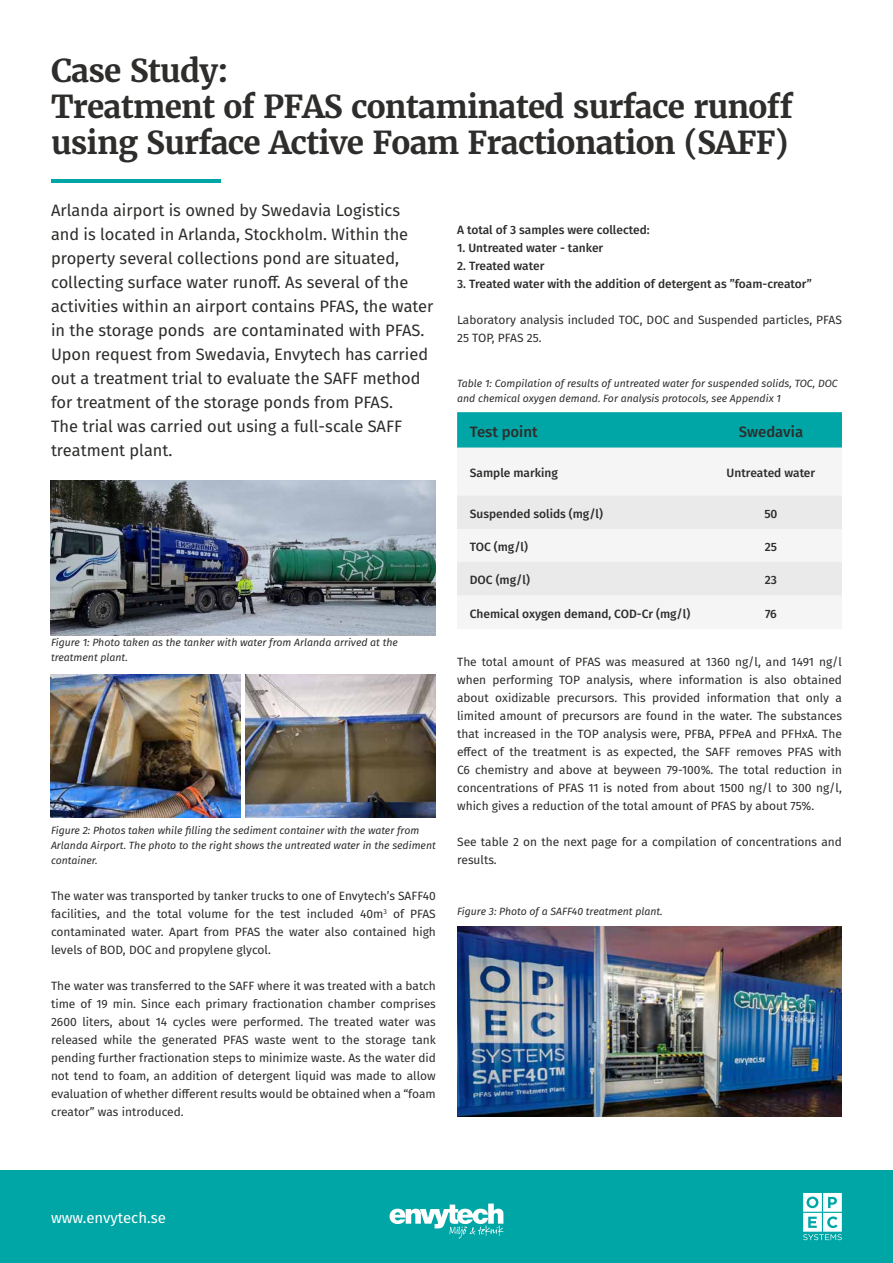
<style>
.page{position:relative;width:893px;height:1263px;background:#fff}
.page>*{position:absolute;margin:0;border:0;box-sizing:border-box;transform-origin:0 0}
.t1{font:700 31.5px/36px "Merriweather";letter-spacing:-.025em;color:#2e2d2c}
.t2{font:16.5px/24px "Fira Sans";color:#2e2d2c}
.t3{font:500 15px "Fira Sans";color:#2e2d2c}
.t4{font:15px "Fira Sans";color:#fff}
.t5{font:12px/18px "Fira Sans";color:#2e2d2c;text-align:justify}
.t6{font:500 12px "Fira Sans";color:#2e2d2c}
.t7{font:italic 10.5px/15px "Fira Sans";color:#2e2d2c}
</style>
<div class="page">
<hr style="left:51px;top:179px;width:170px;height:4px;background:#00a5a5">
<div style="left:0;top:1170px;width:893px;height:93px;background:#00a5a5"></div>
<svg style="left:390px;top:1203px;width:113px;height:35px"></svg>
<svg style="left:803px;top:1193px;width:39px;height:47px"></svg>
<img style="left:457px;top:926px;width:385px;height:190px">
<div style="left:457px;top:412px;width:385px;height:36px;background:#00a5a5"></div>
<svg style="left:457px;top:595px;width:385px;height:1px"></svg>
<svg style="left:457px;top:495px;width:385px;height:100px"></svg>
<img style="left:51px;top:480px;width:385px;height:156px">
<img style="left:51px;top:675px;width:190px;height:142px">
<img style="left:246px;top:675px;width:190px;height:142px">
<h1 class="t1" style="left:51px;top:53px;width:744px">Case Study:<br>Treatment of PFAS contaminated surface runoff using Surface Active Foam Fractionation (SAFF)</h1>
<p class="t2" style="left:51px;top:198px;width:384px">Arlanda airport is owned by Swedavia Logistics<br>and is located in Arlanda, Stockholm. Within the property several collections pond are situated, collecting surface water runoff. As several of the activities within an airport contains PFAS, the water in the storage ponds are contaminated with PFAS.<br>Upon request from Swedavia, Envytech has carried out a treatment trial to evaluate the SAFF method for treatment of the storage ponds from PFAS.<br>The trial was carried out using a full-scale SAFF treatment plant.</p>
<p class="t7" style="left:51px;top:635px;width:348px">Figure 1: Photo taken as the tanker with water from Arlanda arrived at the treatment plant.</p>
<p class="t7" style="left:51px;top:823px;width:386px">Figure 2: Photos taken while filling the sediment container with the water from<br>Arlanda Airport. The photo to the right shows the untreated water in the sediment container.</p>
<p class="t5" style="left:51px;top:886px;width:386px">The water was transported by tanker trucks to one of Envytech’s SAFF40 facilities, and the total volume for the test included 40m<sup>3</sup> of PFAS contaminated water. Apart from PFAS the water also contained high levels of BOD, DOC and propylene glycol.</p>
<p class="t5" style="left:51px;top:976px;width:386px">The water was transferred to the SAFF where it was treated with a batch time of 19 min. Since each primary fractionation chamber comprises 2600 liters, about 14 cycles were performed. The treated water was released while the generated PFAS waste went to the storage tank pending further fractionation steps to minimize waste. As the water did not tend to foam, an addition of detergent liquid was made to allow evaluation of whether different results would be obtained when a “foam creator” was introduced.</p>
<p class="t6" style="left:457px;top:220px;width:194px">A total of 3 samples were collected:</p>
<p class="t6" style="left:457px;top:238px;width:148px">1. Untreated water - tanker</p>
<p class="t6" style="left:457px;top:256px;width:89px">2. Treated water</p>
<p class="t6" style="left:457px;top:274px;width:356px">3. Treated water with the addition of detergent as ”foam-creator”</p>
<p class="t5" style="left:457px;top:310px;width:386px">Laboratory analysis included TOC, DOC and Suspended particles, PFAS<br>25 TOP, PFAS 25.</p>
<p class="t7" style="left:457px;top:376px;width:382px">Table 1: Compilation of results of untreated water for suspended solids, TOC, DOC and chemical oxygen demand. For analysis protocols, see Appendix 1</p>
<p class="t3" style="left:470px;top:420px;width:69px">Test point</p>
<p class="t3" style="left:739px;top:420px;width:66px">Swedavia</p>
<p class="t6" style="left:470px;top:463px;width:89px">Sample marking</p>
<p class="t6" style="left:727px;top:463px;width:90px">Untreated water</p>
<p class="t6" style="left:470px;top:504px;width:135px">Suspended solids (mg/l)</p>
<p class="t6" style="left:764px;top:504px;width:15px">50</p>
<p class="t6" style="left:470px;top:537px;width:60px">TOC (mg/l)</p>
<p class="t6" style="left:765px;top:537px;width:14px">25</p>
<p class="t6" style="left:470px;top:570px;width:62px">DOC (mg/l)</p>
<p class="t6" style="left:765px;top:570px;width:14px">23</p>
<p class="t6" style="left:470px;top:604px;width:222px">Chemical oxygen demand, COD-Cr (mg/l)</p>
<p class="t6" style="left:765px;top:604px;width:13px">76</p>
<p class="t5" style="left:457px;top:652px;width:386px">The total amount of PFAS was measured at 1360 ng/l, and 1491 ng/l when performing TOP analysis, where information is also obtained about oxidizable precursors. This provided information that only a limited amount of precursors are found in the water. The substances that increased in the TOP analysis were, PFBA, PFPeA and PFHxA. The effect of the treatment is as expected, the SAFF removes PFAS with C6 chemistry and above at beyween 79-100%. The total reduction in concentrations of PFAS 11 is noted from about 1500 ng/l to 300 ng/l, which gives a reduction of the total amount of PFAS by about 75%.</p>
<p class="t5" style="left:457px;top:832px;width:386px">See table 2 on the next page for a compilation of concentrations and results.</p>
<p class="t7" style="left:457px;top:904px;width:207px">Figure 3: Photo of a SAFF40 treatment plant.</p>
<p class="t4" style="left:51px;top:1207px;width:116px">www.envytech.se</p>
</div>
